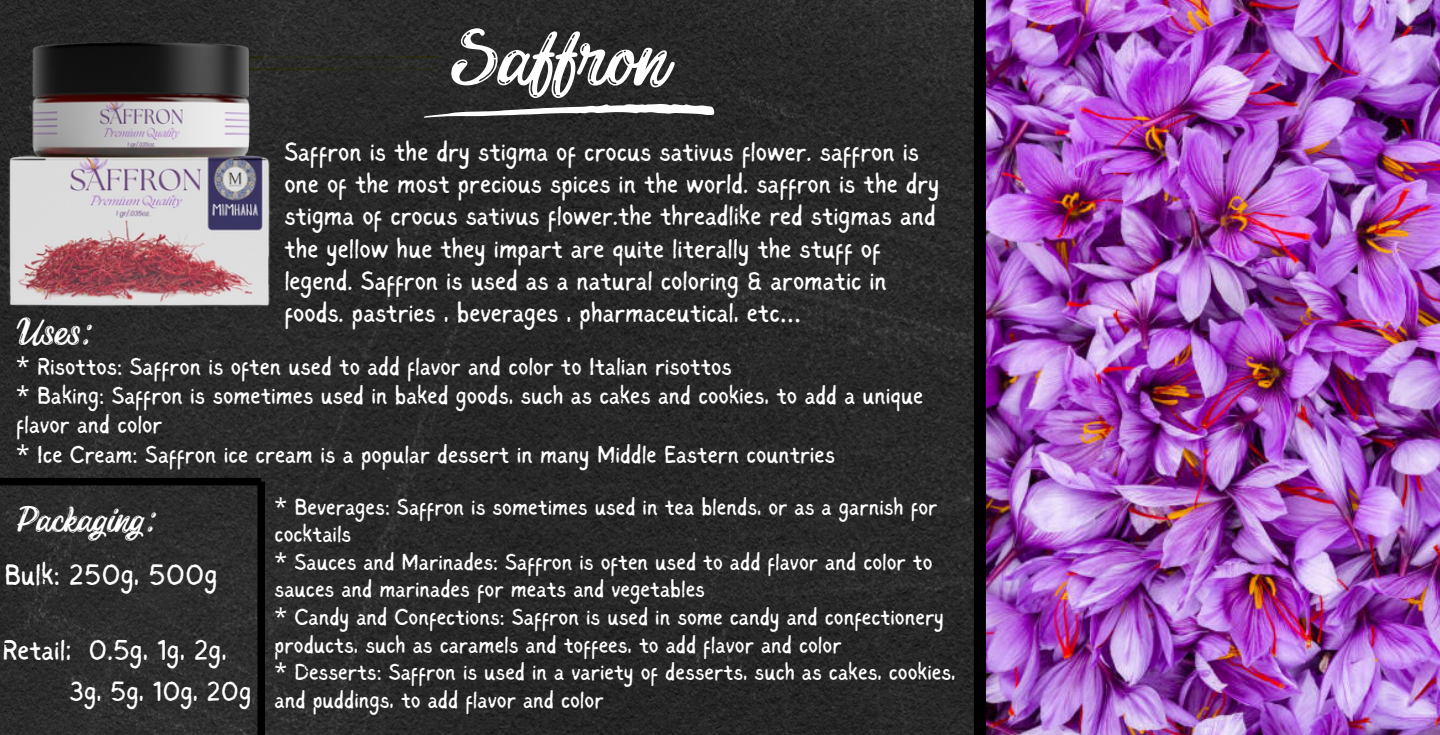
<style>
.page{position:relative;width:1440px;height:735px;background:#fff}
.page>*{position:absolute;margin:0;border:0;box-sizing:border-box;transform-origin:0 0}
.t1{font:76.4px "RTL Kawthar Regular";color:#fff}
.t2{font:36.4px "RTL Kawthar Regular";color:#fff}
.t3{font:35px "RTL Kawthar Regular";color:#fff}
.t4{font:29.4px "Sigher";color:#fff}
.t5{font:28.6px "Sigher";color:#fff}
.t6{font:27.8px "Sigher";color:#fff}
.t7{font:26.8px/32px "Sigher";color:#fff}
.t8{font:24.6px/29.4px "Sigher";color:#fff}
.t9{font:23.2px/27.6px "Sigher";color:#fff}
.s1{font-family:"Noto Sans Gurmukhi"}
.s2{font-family:"Noto Sans"}
</style>
<div class="page">
<img style="left:0;top:0;width:974px;height:735px">
<svg style="left:424px;top:103px;width:290px;height:14px"></svg>
<img style="left:0;top:28px;width:296px;height:322px">
<img style="left:986px;top:0;width:454px;height:735px">
<div style="left:974px;top:0;width:12px;height:735px;background:#000"></div>
<div style="left:257px;top:482px;width:8px;height:253px;background:#000"></div>
<div style="left:0;top:478px;width:261px;height:7px;background:#000"></div>
<p class="t2" style="left:16px;top:311px;width:78px">Uses:</p>
<p class="t1" style="left:452px;top:15px;width:217px">Saffron</p>
<h3 class="t7" style="left:284px;top:138px;width:657px">Saffron is the dry stigma of crocus sativus flower. saffron is one of the most precious spices in the world. saffron is the dry stigma of crocus sativus flower.the threadlike red stigmas and the yellow hue they impart are quite literally the stuff of legend. Saffron is used as a natural coloring &amp; aromatic in foods. pastries , beverages , pharmaceutical, etc<span class="s1">…</span></h3>
<h2 class="t8" style="left:16px;top:353px;width:717px"><span class="s2">*</span> Risottos: Saffron is often used to add flavor and color to Italian risottos</h2>
<h3 class="t8" style="left:16px;top:383px;width:908px"><span class="s2">*</span> Baking: Saffron is sometimes used in baked goods, such as cakes and cookies, to add a unique flavor and color</h3>
<h3 class="t8" style="left:16px;top:441px;width:820px"><span class="s2">*</span> Ice Cream: Saffron ice cream is a popular dessert in many Middle Eastern countries</h3>
<p class="t3" style="left:16px;top:500px;width:142px">Packaging:</p>
<p class="t4" style="left:4px;top:563px;width:215px">Bulk: 250g, 500g</p>
<p class="t5" style="left:2px;top:639px;width:226px">Retail; 0.5g, 1g, 2g,</p>
<h3 class="t6" style="left:69px;top:680px;width:184px">3g, 5g, 10g, 20g</h3>
<h2 class="t9" style="left:275px;top:494px;width:664px"><span class="s2">*</span> Beverages: Saffron is sometimes used in tea blends, or as a garnish for cocktails</h2>
<p class="t9" style="left:275px;top:550px;width:660px"><span class="s2">*</span> Sauces and Marinades: Saffron is often used to add flavor and color to sauces and marinades for meats and vegetables</p>
<p class="t9" style="left:275px;top:605px;width:671px"><span class="s2">*</span> Candy and Confections: Saffron is used in some candy and confectionery products, such as caramels and toffees, to add flavor and color</p>
<p class="t9" style="left:275px;top:660px;width:683px"><span class="s2">*</span> Desserts: Saffron is used in a variety of desserts, such as cakes, cookies, and puddings, to add flavor and color</p>
</div>
